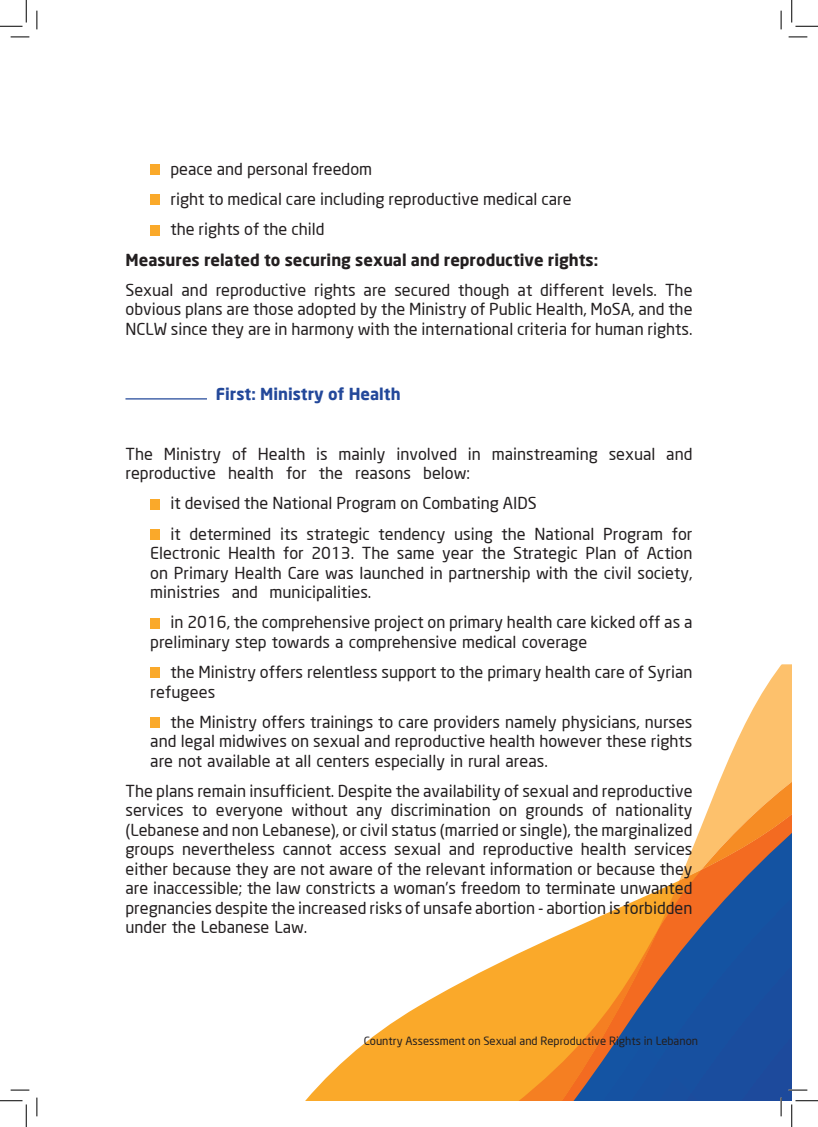
<style>
.page{position:relative;width:818px;height:1127px;background:#fff}
.page>*{position:absolute;margin:0;border:0;box-sizing:border-box;transform-origin:0 0}
.t1{font:16.25px/19.5px "Neo Sans";color:#231f20}
.t2{font:700 16.25px "Neo Sans";color:#231f20}
.t3{font:700 16.25px "Neo Sans";color:#23489a}
.t4{font:11.25px "Neo Sans";color:#231f20}
</style>
<div class="page">
<svg style="left:729px;top:664px;width:63px;height:95px"></svg>
<svg style="left:717px;top:759px;width:75px;height:28px;background:#fdc576"></svg>
<svg style="left:306px;top:787px;width:486px;height:313px"></svg>
<svg style="left:499px;top:823px;width:293px;height:277px"></svg>
<div style="left:150px;top:164px;width:10px;height:11px;background:#faa92a"></div>
<div style="left:150px;top:194px;width:10px;height:11px;background:#faa92a"></div>
<div style="left:150px;top:225px;width:10px;height:10px;background:#faa92a"></div>
<hr style="left:125px;top:398px;width:82px;height:1px;background:#23489a">
<div style="left:150px;top:498px;width:10px;height:11px;background:#faa92a"></div>
<div style="left:150px;top:529px;width:10px;height:10px;background:#faa92a"></div>
<div style="left:150px;top:617px;width:10px;height:11px;background:#faa92a"></div>
<div style="left:150px;top:667px;width:10px;height:10px;background:#faa92a"></div>
<div style="left:150px;top:716px;width:10px;height:11px;background:#faa92a"></div>
<svg style="left:11px;top:36px;width:18px;height:2px"></svg>
<svg style="left:788px;top:36px;width:19px;height:2px"></svg>
<svg style="left:11px;top:1089px;width:18px;height:1px"></svg>
<svg style="left:788px;top:1088px;width:19px;height:2px"></svg>
<svg style="left:36px;top:11px;width:2px;height:18px"></svg>
<svg style="left:36px;top:1097px;width:2px;height:18px"></svg>
<svg style="left:780px;top:11px;width:2px;height:18px"></svg>
<svg style="left:780px;top:1097px;width:2px;height:18px"></svg>
<svg style="left:0;top:0;width:27px;height:27px"></svg>
<svg style="left:0;top:1100px;width:27px;height:26px"></svg>
<svg style="left:791px;top:0;width:27px;height:27px"></svg>
<svg style="left:791px;top:1100px;width:27px;height:26px"></svg>
<p class="t1" style="left:170px;top:154px;width:403px;line-height:30.1px">peace and personal freedom<br>right to medical care including reproductive medical care the rights of the child</p>
<p class="t2" style="left:125px;top:249px;width:474px">Measures related to securing sexual and reproductive rights:</p>
<p class="t1" style="left:125px;top:279px;width:568px;text-align:justify">Sexual and reproductive rights are secured though at different levels. The obvious plans are those adopted by the Ministry of Public Health, MoSA, and the NCLW since they are in harmony with the international criteria for human rights.</p>
<p class="t3" style="left:216px;top:383px;width:186px">First: Ministry of Health</p>
<p class="t1" style="left:125px;top:444px;width:568px">The Ministry of Health is mainly involved in mainstreaming sexual and reproductive health for the reasons below:</p>
<p class="t1" style="left:170px;top:488px;width:523px;line-height:30.1px">it devised the National Program on Combating AIDS<br>it determined its strategic tendency using the National Program for</p>
<p class="t1" style="left:150px;top:543px;width:544px;text-align:justify">Electronic Health for 2013. The same year the Strategic Plan of Action on Primary Health Care was launched in partnership with the civil society, ministries and municipalities.</p>
<p class="t1" style="left:150px;top:612px;width:544px;text-indent:20px">in 2016, the comprehensive project on primary health care kicked off as a preliminary step towards a comprehensive medical coverage</p>
<p class="t1" style="left:150px;top:662px;width:544px;text-indent:20px">the Ministry offers relentless support to the primary health care of Syrian refugees</p>
<p class="t1" style="left:150px;top:711px;width:544px;text-align:justify;text-indent:20px">the Ministry offers trainings to care providers namely physicians, nurses and legal midwives on sexual and reproductive health however these rights are not available at all centers especially in rural areas.</p>
<p class="t1" style="left:125px;top:780px;width:568px;text-align:justify">The plans remain insufficient. Despite the availability of sexual and reproductive services to everyone without any discrimination on grounds of nationality (Lebanese and non Lebanese), or civil status (married or single), the marginalized groups nevertheless cannot access sexual and reproductive health services either because they are not aware of the relevant information or because they are inaccessible; the law constricts a woman’s freedom to terminate unwanted pregnancies despite the increased risks of unsafe abortion - abortion is forbidden under the Lebanese Law.</p>
<p class="t4" style="left:364px;top:1033px;width:336px">Country Assessment on Sexual and Reproductive Rights in Lebanon</p>
</div>
